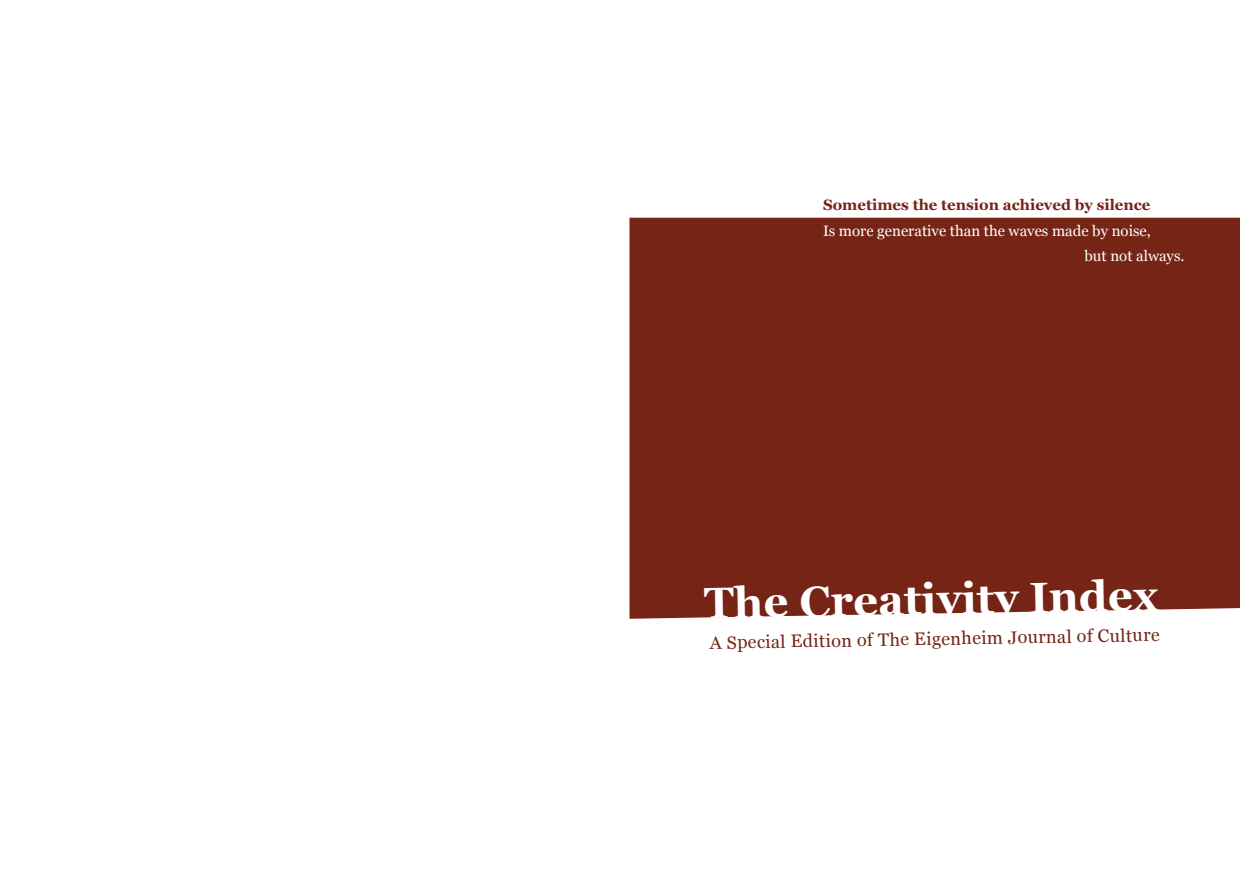
<style>
.page{position:relative;width:1259px;height:893px;background:#fff}
.page>*{position:absolute;margin:0;border:0;box-sizing:border-box;transform-origin:0 0}
.t1{font:700 43.5px "Georgia";color:#fff}
.t2{font:18px "Georgia";color:#752416}
.t3{font:15px/25.5px "Georgia";color:#fff}
.t4{font:700 15px "Georgia";color:#752416}
</style>
<div class="page">
<div style="left:629px;top:218px;width:611px;height:401px;background:#752416"></div>
<p class="t4" style="left:823px;top:196px;width:329px">Sometimes the tension achieved by silence</p>
<p class="t3" style="left:1084px;top:218px;width:101px;text-indent:-261px">Is more generative than the waves made by noise,<br>but not always.</p>
<h1 class="t1" style="left:704px;top:579px;width:456px;rotate:-1deg">The Creativity Index</h1>
<p class="t2" style="left:709px;top:632px;width:451px;rotate:-1deg">A Special Edition of The Eigenheim Journal of Culture</p>
</div>
